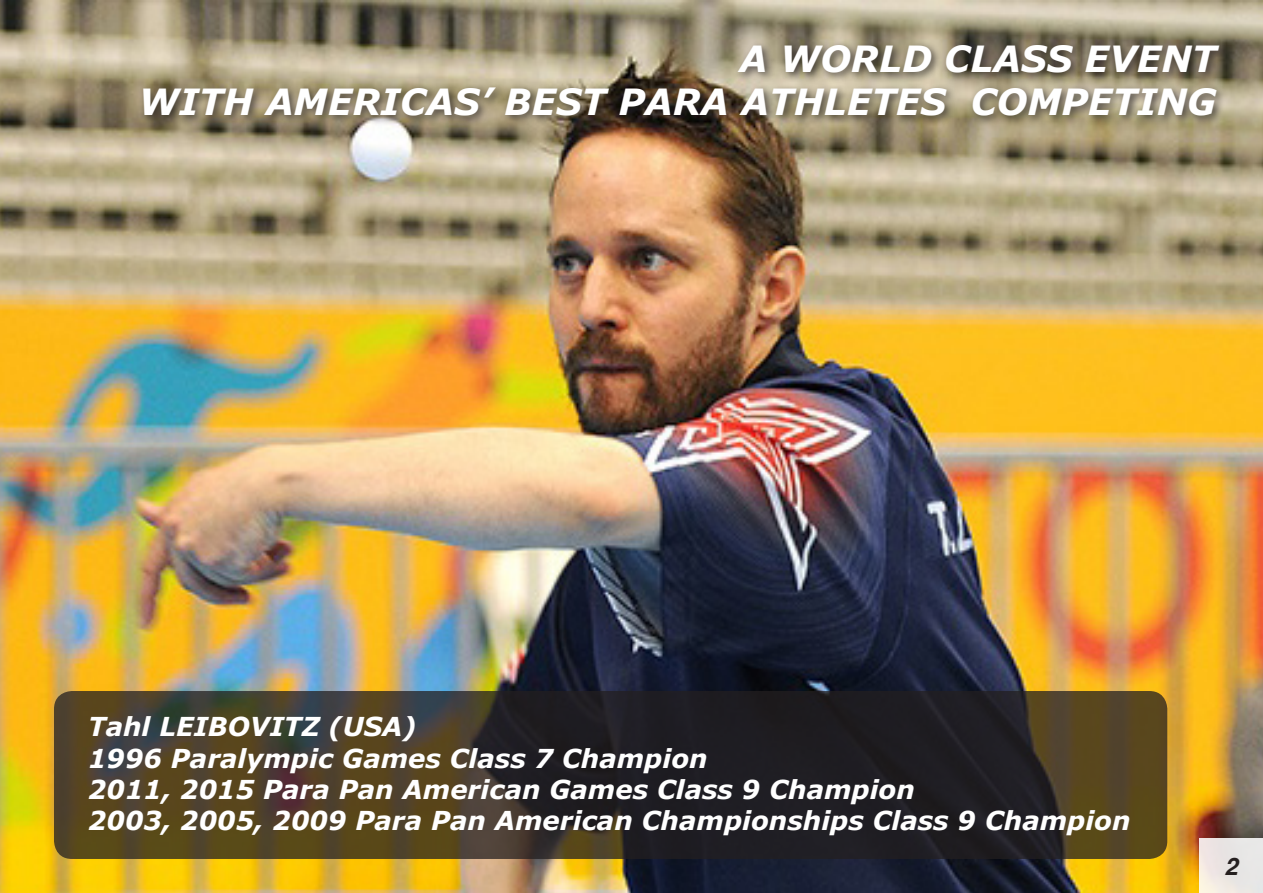
<style>
.page{position:relative;width:1263px;height:893px;background:#fff}
.page>*{position:absolute;margin:0;border:0;box-sizing:border-box;transform-origin:0 0}
.t1{font:italic 700 36px "Verdana";color:#fff}
.t2{font:italic 700 25.95px "Verdana";color:#fff}
.t3{font:italic 700 24px "Helvetica";color:#231f20}
</style>
<div class="page">
<img style="left:0;top:0;width:1263px;height:893px">
<div style="left:138px;top:40px;width:1092px;height:87px;background:#231f20;opacity:.75"></div>
<svg style="left:54px;top:691px;width:1113px;height:168px;background:#393125"></svg>
<div style="left:1199px;top:839px;width:64px;height:54px;background:linear-gradient(to right,#f3e8e2,#e4e6e6)"></div>
<p class="t1" style="left:739px;top:34px;width:478px">A WORLD CLASS EVENT</p>
<p class="t1" style="left:138px;top:77px;width:1079px">WITH AMERICAS’ BEST PARA ATHLETES COMPETING</p>
<p class="t2" style="left:88px;top:709px;width:330px">Tahl LEIBOVITZ (USA)</p>
<p class="t2" style="left:88px;top:740px;width:621px">1996 Paralympic Games Class 7 Champion</p>
<p class="t2" style="left:88px;top:771px;width:828px">2011, 2015 Para Pan American Games Class 9 Champion</p>
<p class="t2" style="left:88px;top:802px;width:1044px">2003, 2005, 2009 Para Pan American Championships Class 9 Champion</p>
<p class="t3" style="left:1224px;top:847px;width:15px">2</p>
</div>
